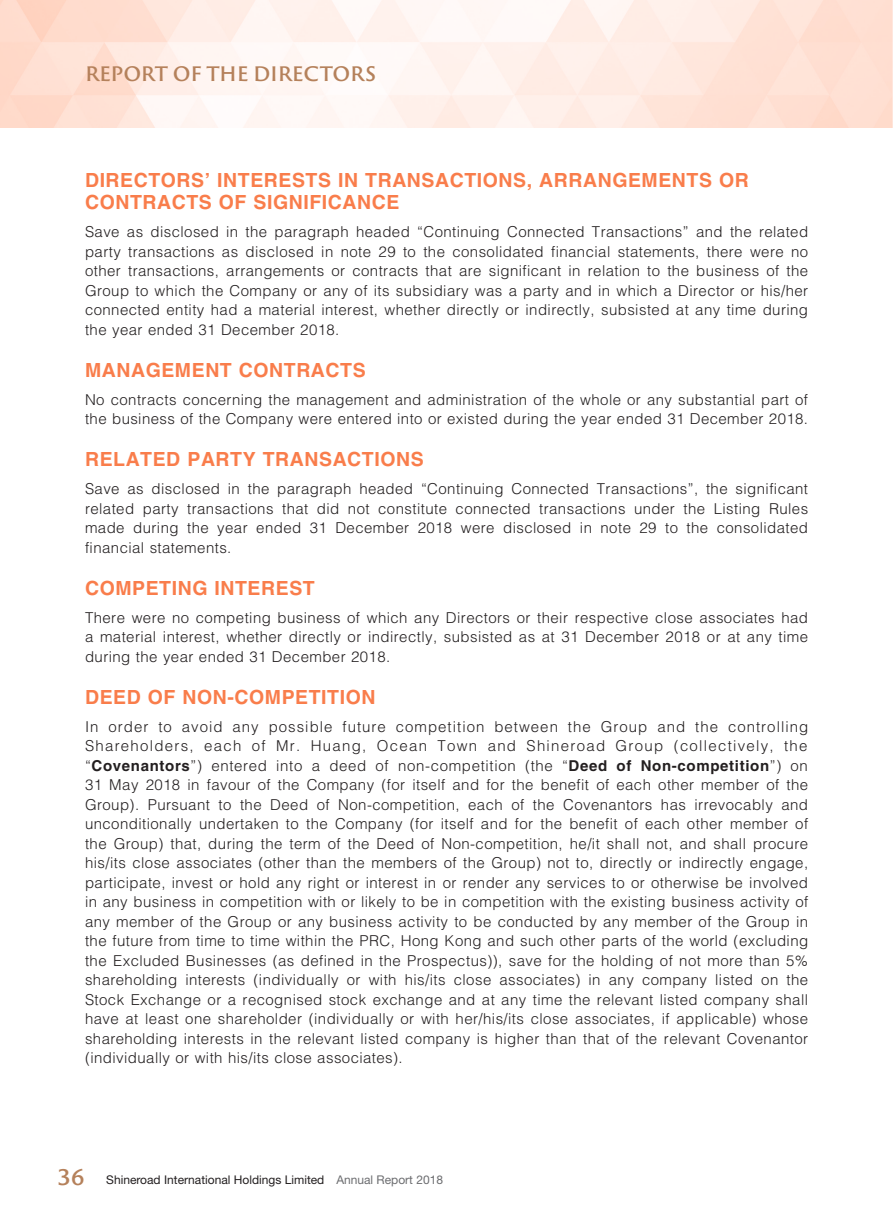
<style>
.page{position:relative;width:893px;height:1212px;background:#fff}
.page>*{position:absolute;margin:0;border:0;box-sizing:border-box;transform-origin:0 0}
._01_H1{font:700 19.5px/22.5px "Helvetica LT Std";letter-spacing:.03em;color:#f97d4b}
.t1{font:600 19.5px "Trajan Sans Pro";letter-spacing:-.015em;color:#b5815b}
._00_txt{font:300 15px/19.5px "Helvetica LT Std";letter-spacing:.03em;color:#231f20;text-align:justify}
.t2{font:12px "Helvetica Neue LT Std";color:#231f20}
.s1{font-weight:700}
.s2{font-family:"Trajan Sans Pro";font-weight:600;font-size:21px;color:#b5815b}
.s3{color:#6c6d70}
</style>
<div class="page">
<h1 class="t1" style="left:85px;top:59px;width:292px">REPORT OF THE DIRECTORS</h1>
<p class="_01_H1" style="left:85px;top:168px;width:665px">DIRECTORS’ INTERESTS IN TRANSACTIONS, ARRANGEMENTS OR<br>CONTRACTS OF SIGNIFICANCE</p>
<p class="_00_txt" style="left:85px;top:222px;width:725px">Save as disclosed in the paragraph headed “Continuing Connected Transactions” and the related party transactions as disclosed in note 29 to the consolidated financial statements, there were no other transactions, arrangements or contracts that are significant in relation to the business of the Group to which the Company or any of its subsidiary was a party and in which a Director or his/her connected entity had a material interest, whether directly or indirectly, subsisted at any time during the year ended 31 December 2018.</p>
<p class="_01_H1" style="left:85px;top:358px;width:282px">MANAGEMENT CONTRACTS</p>
<p class="_00_txt" style="left:85px;top:390px;width:725px">No contracts concerning the management and administration of the whole or any substantial part of the business of the Company were entered into or existed during the year ended 31 December 2018.</p>
<p class="_01_H1" style="left:85px;top:448px;width:340px">RELATED PARTY TRANSACTIONS</p>
<p class="_00_txt" style="left:85px;top:479px;width:725px">Save as disclosed in the paragraph headed “Continuing Connected Transactions”, the significant related party transactions that did not constitute connected transactions under the Listing Rules made during the year ended 31 December 2018 were disclosed in note 29 to the consolidated financial statements.</p>
<p class="_01_H1" style="left:85px;top:576px;width:231px">COMPETING INTEREST</p>
<p class="_00_txt" style="left:85px;top:608px;width:725px">There were no competing business of which any Directors or their respective close associates had a material interest, whether directly or indirectly, subsisted as at 31 December 2018 or at any time during the year ended 31 December 2018.</p>
<p class="_01_H1" style="left:85px;top:685px;width:292px">DEED OF NON-COMPETITION</p>
<p class="_00_txt" style="left:85px;top:717px;width:725px">In order to avoid any possible future competition between the Group and the controlling Shareholders, each of Mr. Huang, Ocean Town and Shineroad Group (collectively, the “<span class="s1">Covenantors</span>”) entered into a deed of non-competition (the “<span class="s1">Deed of Non-competition</span>”) on 31 May 2018 in favour of the Company (for itself and for the benefit of each other member of the Group). Pursuant to the Deed of Non-competition, each of the Covenantors has irrevocably and unconditionally undertaken to the Company (for itself and for the benefit of each other member of the Group) that, during the term of the Deed of Non-competition, he/it shall not, and shall procure his/its close associates (other than the members of the Group) not to, directly or indirectly engage, participate, invest or hold any right or interest in or render any services to or otherwise be involved in any business in competition with or likely to be in competition with the existing business activity of any member of the Group or any business activity to be conducted by any member of the Group in the future from time to time within the PRC, Hong Kong and such other parts of the world (excluding the Excluded Businesses (as defined in the Prospectus)), save for the holding of not more than 5% shareholding interests (individually or with his/its close associates) in any company listed on the Stock Exchange or a recognised stock exchange and at any time the relevant listed company shall have at least one shareholder (individually or with her/his/its close associates, if applicable) whose shareholding interests in the relevant listed company is higher than that of the relevant Covenantor (individually or with his/its close associates).</p>
<p class="t2" style="left:58px;top:1173px;width:387px"><span class="s2">36</span> Shineroad International Holdings Limited <span class="s3">Annual Report 2018</span></p>
</div>
